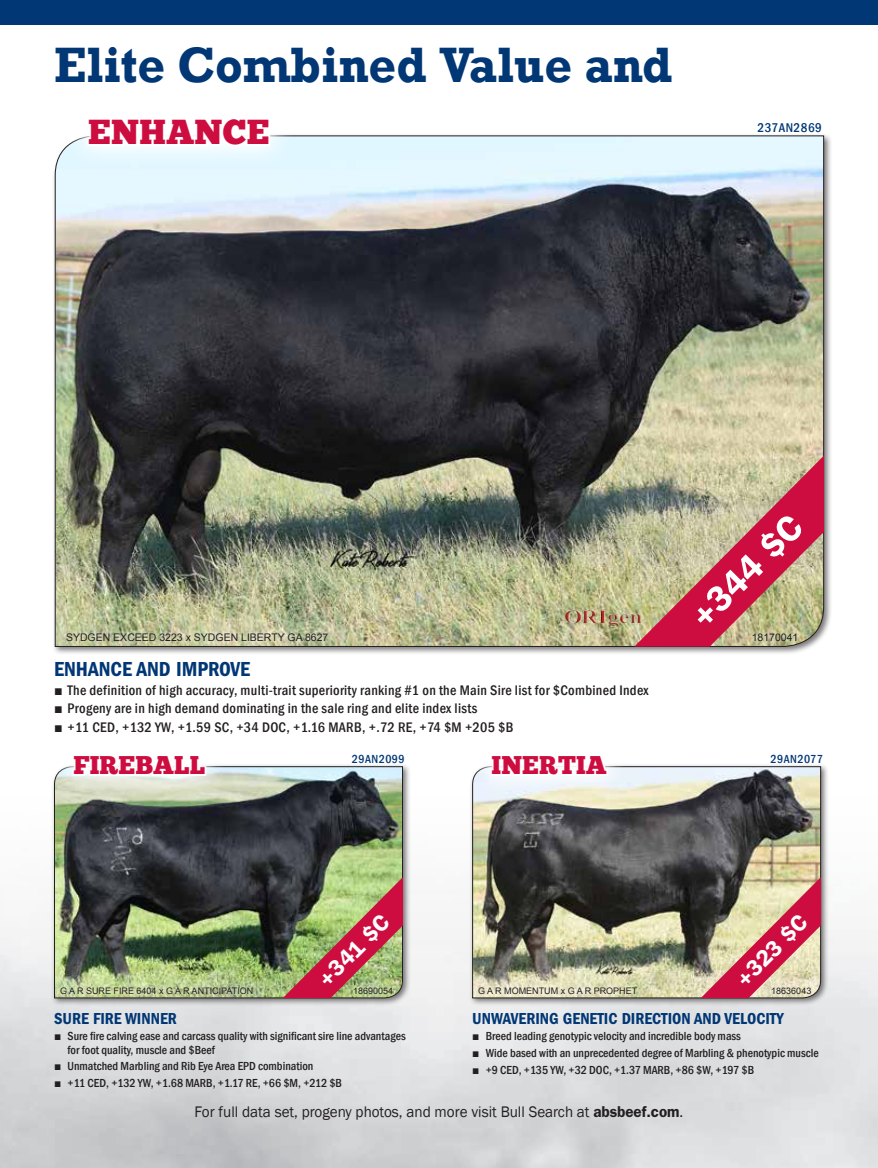
<style>
.page{position:relative;width:878px;height:1168px;background:#fff}
.page>*{position:absolute;margin:0;border:0;box-sizing:border-box;transform-origin:0 0}
.t1{font:700 51px "Rockwell";color:#013775;scale:.95 1}
.t2{font:600 36px "ITC Franklin Gothic Std";color:#fff}
.t3{font:34.5px "Chunk Five Ex";letter-spacing:.005em;color:#cd0d40}
.t4{font:25.5px "Chunk Five Ex";letter-spacing:.005em;color:#cd0d40}
.t5{font:600 22.8px "ITC Franklin Gothic Std";color:#fff}
.t6{font:21px "ITC Franklin Gothic Std Dm Cd";color:#013775}
.t7{font:16.5px "ITC Franklin Gothic Std Dm Cd";color:#013775}
.t8{font:15.75px "Franklin Gothic";color:#231f20;scale:.96 1}
.t9{font:500 condensed 14.25px "Franklin Gothic";letter-spacing:.02em;color:#231f20}
.t10{font:500 condensed 13.05px "Franklin Gothic";letter-spacing:.04em;color:#013775}
.t11{font:500 condensed 12px/13.2px "Franklin Gothic";color:#231f20}
.t12{font:500 condensed 12px "Franklin Gothic";letter-spacing:.04em;color:#013775}
.t13{font:10.5px "Arial";color:#231f20}
.t14{font:9px "Arial";color:#231f20}
.s1{font-weight:400;font-stretch:normal}
.s2{font-family:"ITC Franklin Gothic Std";font-weight:600}
</style>
<div class="page">
<img style="left:0;top:24px;width:878px;height:1144px">
<div style="left:0;top:0;width:878px;height:24px;background:#013775"></div>
<div style="left:51px;top:763px;width:360px;height:243px;background:#231f20;opacity:.6"></div>
<img style="left:54px;top:766px;width:349px;height:215px">
<svg style="left:51px;top:733px;width:177px;height:65px"></svg>
<svg style="left:71px;top:753px;width:137px;height:25px"></svg>
<div style="left:54px;top:981px;width:345px;height:19px;background:#fff;opacity:.75"></div>
<div style="left:469px;top:763px;width:360px;height:243px;background:#231f20;opacity:.6"></div>
<img style="left:472px;top:766px;width:349px;height:215px">
<svg style="left:469px;top:733px;width:160px;height:65px"></svg>
<svg style="left:489px;top:753px;width:120px;height:25px"></svg>
<div style="left:472px;top:981px;width:345px;height:19px;background:#fff;opacity:.75"></div>
<div style="left:52px;top:133px;width:780px;height:522px;background:#231f20;opacity:.6"></div>
<img style="left:55px;top:135px;width:769px;height:512px">
<div style="left:64px;top:94px;width:230px;height:77px;background:linear-gradient(to bottom,#fffffe,#ddf3fb)"></div>
<svg style="left:86px;top:116px;width:186px;height:33px"></svg>
<svg style="left:634px;top:455px;width:190px;height:192px;background:#c2877c"></svg>
<img style="left:283px;top:877px;width:120px;height:121px">
<svg style="left:700px;top:877px;width:121px;height:121px;background:#c0827c"></svg>
<div style="left:60px;top:627px;width:743px;height:20px;background:#fff;opacity:.75"></div>
<img style="left:565px;top:610px;width:63px;height:17px">
<p class="t1" style="left:54px;top:34px;width:652px">Elite Combined Value and</p>
<p class="t3" style="left:88px;top:106px;width:182px">ENHANCE</p>
<p class="t10" style="left:757px;top:119px;width:66px">237AN2869</p>
<p class="t2" style="left:681px;top:606px;width:144px;rotate:-45deg">+344 $C</p>
<p class="t13" style="left:66px;top:630px;width:264px">SYDGEN EXCEED 3223 x SYDGEN LIBERTY GA 8627</p>
<p class="t13" style="left:751px;top:630px;width:48px">18170041</p>
<p class="t6" style="left:54px;top:657px;width:198px">ENHANCE AND IMPROVE</p>
<p class="t9" style="left:54px;top:680px;width:596px"><span class="s1">■</span> The definition of high accuracy, multi-trait superiority ranking #1 on the Main Sire list for $Combined Index</p>
<p class="t9" style="left:54px;top:699px;width:425px"><span class="s1">■</span> Progeny are in high demand dominating in the sale ring and elite index lists</p>
<p class="t9" style="left:54px;top:718px;width:461px"><span class="s1">■</span> +11 CED, +132 YW, +1.59 SC, +34 DOC, +1.16 MARB, +.72 RE, +74 $M +205 $B</p>
<p class="t4" style="left:73px;top:746px;width:133px">FIREBALL</p>
<p class="t12" style="left:352px;top:751px;width:54px">29AN2099</p>
<p class="t4" style="left:491px;top:746px;width:117px">INERTIA</p>
<p class="t12" style="left:770px;top:751px;width:54px">29AN2077</p>
<p class="t5" style="left:312px;top:972px;width:92px;rotate:-45deg">+341 $C</p>
<p class="t5" style="left:730px;top:972px;width:92px;rotate:-45deg">+323 $C</p>
<p class="t14" style="left:60px;top:985px;width:195px">G A R SURE FIRE 6404 x G A R ANTICIPATION</p>
<p class="t14" style="left:353px;top:985px;width:42px">18690054</p>
<p class="t14" style="left:478px;top:985px;width:161px">G A R MOMENTUM x G A R PROPHET</p>
<p class="t14" style="left:771px;top:985px;width:42px">18636043</p>
<p class="t7" style="left:54px;top:1008px;width:124px">SURE FIRE WINNER</p>
<p class="t11" style="left:68px;top:1029px;width:340px;text-indent:-14px"><span class="s1">■</span> Sure fire calving ease and carcass quality with significant sire line advantages for foot quality, muscle and $Beef</p>
<p class="t11" style="left:54px;top:1059px;width:261px"><span class="s1">■</span> Unmatched Marbling and Rib Eye Area EPD combination</p>
<p class="t11" style="left:54px;top:1076px;width:289px"><span class="s1">■</span> +11 CED, +132 YW, +1.68 MARB, +1.17 RE, +66 $M, +212 $B</p>
<p class="t7" style="left:472px;top:1008px;width:313px">UNWAVERING GENETIC DIRECTION AND VELOCITY</p>
<p class="t11" style="left:472px;top:1029px;width:270px"><span class="s1">■</span> Breed leading genotypic velocity and incredible body mass</p>
<p class="t11" style="left:472px;top:1046px;width:348px"><span class="s1">■</span> Wide based with an unprecedented degree of Marbling &amp; phenotypic muscle</p>
<p class="t11" style="left:472px;top:1063px;width:283px"><span class="s1">■</span> +9 CED, +135 YW, +32 DOC, +1.37 MARB, +86 $W, +197 $B</p>
<p class="t8" style="left:194px;top:1101px;width:510px">For full data set, progeny photos, and more visit Bull Search at <span class="s2">absbeef.com</span>.</p>
</div>
